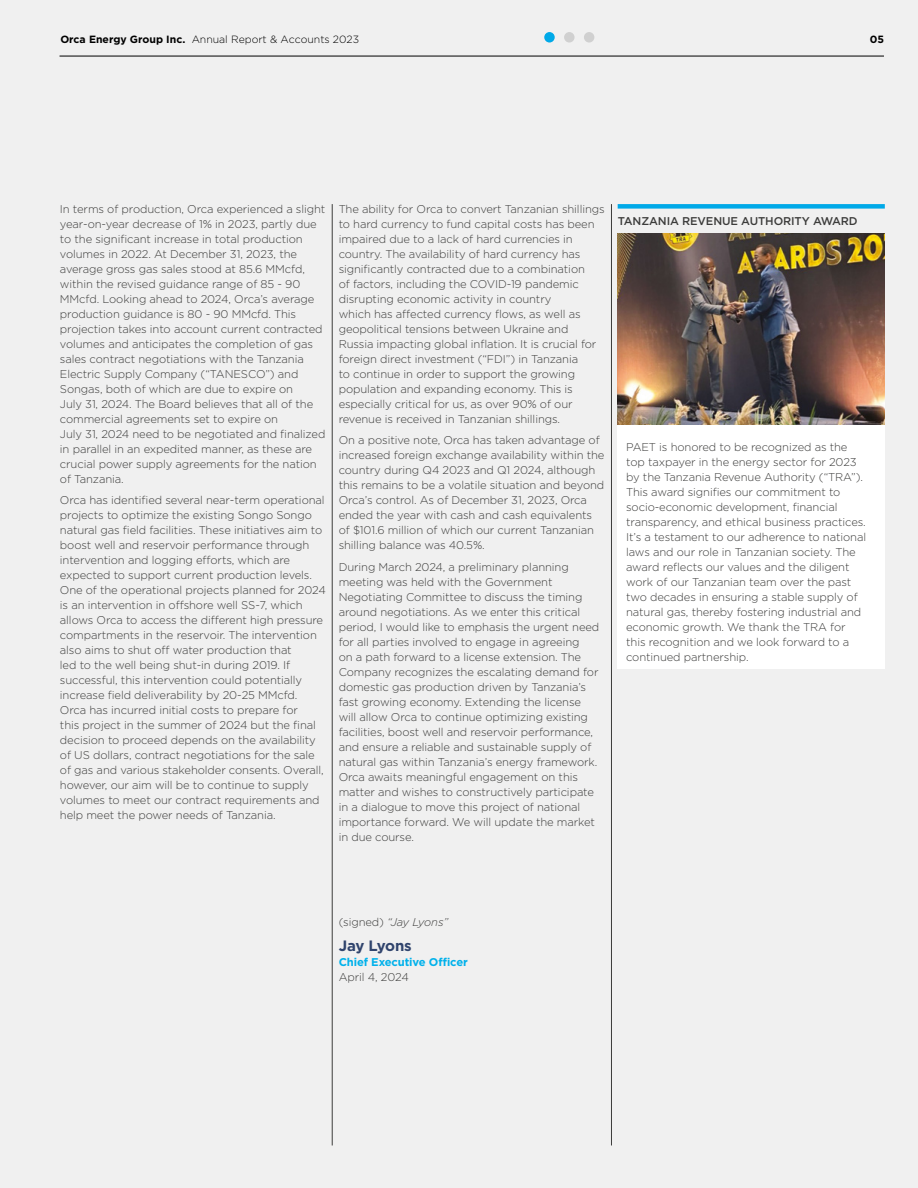
<style>
.page{position:relative;width:918px;height:1188px;background:#f0f0f0}
.page>*{position:absolute;margin:0;border:0;box-sizing:border-box;transform-origin:0 0}
.t1{font:700 15px "Gotham";letter-spacing:-.02em;color:#30446d}
.t2{font:300 11.25px/15px "Gotham";letter-spacing:-.01em;color:#3c3c3b}
.t3{font:500 11.25px "Gotham";letter-spacing:-.01em;color:#3c3c3b}
.t4{font:700 11.25px "Gotham";letter-spacing:-.01em;color:#00b1eb}
.t5{font:italic 300 11.25px "Gotham";letter-spacing:-.02em;color:#3c3c3b}
.t6{font:300 10.5px "Gotham";color:#000}
.t7{font:700 10.5px "Gotham";color:#000}
.s1{font-weight:700}
.s2{font-style:normal}
</style>
<div class="page">
<div style="left:618px;top:425px;width:267px;height:244px;background:#fff"></div>
<hr style="left:611px;top:204px;width:1px;height:941px;background:#3c3c3b">
<hr style="left:332px;top:204px;width:1px;height:941px;background:#3c3c3b">
<img style="left:618px;top:234px;width:267px;height:191px">
<div style="left:618px;top:204px;width:267px;height:5px;background:#00a9e8"></div>
<hr style="left:60px;top:56px;width:824px;height:1px;background:#000">
<div style="left:544px;top:32px;width:11px;height:11px;background:#00a9e8;border-radius:50%"></div>
<div style="left:564px;top:32px;width:11px;height:11px;background:#d0d0d0;border-radius:50%"></div>
<div style="left:584px;top:32px;width:10px;height:11px;background:#d0d0d0;border-radius:50%"></div>
<p class="t6" style="left:60px;top:32px;width:300px"><span class="s1">Orca Energy Group Inc.</span> Annual Report &amp; Accounts 2023</p>
<p class="t7" style="left:870px;top:32px;width:16px">05</p>
<p class="t2" style="left:60px;top:201px;width:267px">In terms of production, Orca experienced a slight year-on-year decrease of 1% in 2023, partly due to the significant increase in total production volumes in 2022. At December 31, 2023, the average gross gas sales stood at 85.6 MMcfd, within the revised guidance range of 85 - 90<br>MMcfd. Looking ahead to 2024, Orca’s average production guidance is 80 - 90 MMcfd. This projection takes into account current contracted volumes and anticipates the completion of gas sales contract negotiations with the Tanzania Electric Supply Company (“TANESCO”) and Songas, both of which are due to expire on<br>July 31, 2024. The Board believes that all of the commercial agreements set to expire on<br>July 31, 2024 need to be negotiated and finalized in parallel in an expedited manner, as these are crucial power supply agreements for the nation of Tanzania.</p>
<p class="t2" style="left:60px;top:493px;width:267px">Orca has identified several near-term operational projects to optimize the existing Songo Songo natural gas field facilities. These initiatives aim to boost well and reservoir performance through intervention and logging efforts, which are expected to support current production levels.<br>One of the operational projects planned for 2024 is an intervention in offshore well SS-7, which allows Orca to access the different high pressure compartments in the reservoir. The intervention also aims to shut off water production that<br>led to the well being shut-in during 2019. If successful, this intervention could potentially increase field deliverability by 20-25 MMcfd.<br>Orca has incurred initial costs to prepare for<br>this project in the summer of 2024 but the final decision to proceed depends on the availability of US dollars, contract negotiations for the sale of gas and various stakeholder consents. Overall, however, our aim will be to continue to supply volumes to meet our contract requirements and help meet the power needs of Tanzania.</p>
<p class="t2" style="left:339px;top:201px;width:268px">The ability for Orca to convert Tanzanian shillings to hard currency to fund capital costs has been impaired due to a lack of hard currencies in country. The availability of hard currency has significantly contracted due to a combination<br>of factors, including the COVID-19 pandemic disrupting economic activity in country<br>which has affected currency flows, as well as geopolitical tensions between Ukraine and Russia impacting global inflation. It is crucial for foreign direct investment (“FDI”) in Tanzania<br>to continue in order to support the growing population and expanding economy. This is especially critical for us, as over 90% of our revenue is received in Tanzanian shillings.</p>
<p class="t2" style="left:339px;top:433px;width:267px">On a positive note, Orca has taken advantage of increased foreign exchange availability within the country during Q4 2023 and Q1 2024, although this remains to be a volatile situation and beyond Orca’s control. As of December 31, 2023, Orca ended the year with cash and cash equivalents of $101.6 million of which our current Tanzanian shilling balance was 40.5%.</p>
<p class="t2" style="left:339px;top:559px;width:262px">During March 2024, a preliminary planning meeting was held with the Government Negotiating Committee to discuss the timing around negotiations. As we enter this critical period, I would like to emphasis the urgent need for all parties involved to engage in agreeing<br>on a path forward to a license extension. The Company recognizes the escalating demand for domestic gas production driven by Tanzania’s fast growing economy. Extending the license will allow Orca to continue optimizing existing facilities, boost well and reservoir performance, and ensure a reliable and sustainable supply of natural gas within Tanzania’s energy framework.<br>Orca awaits meaningful engagement on this matter and wishes to constructively participate in a dialogue to move this project of national importance forward. We will update the market in due course.</p>
<p class="t3" style="left:618px;top:214px;width:242px">TANZANIA REVENUE AUTHORITY AWARD</p>
<p class="t2" style="left:626px;top:439px;width:241px">PAET is honored to be recognized as the top taxpayer in the energy sector for 2023 by the Tanzania Revenue Authority (“TRA”).<br>This award signifies our commitment to socio-economic development, financial transparency, and ethical business practices.<br>It’s a testament to our adherence to national laws and our role in Tanzanian society. The award reflects our values and the diligent work of our Tanzanian team over the past two decades in ensuring a stable supply of natural gas, thereby fostering industrial and economic growth. We thank the TRA for this recognition and we look forward to a continued partnership.</p>
<p class="t5" style="left:339px;top:915px;width:111px"><span class="s2">(signed)</span> “Jay Lyons”</p>
<h1 class="t1" style="left:339px;top:935px;width:75px">Jay Lyons</h1>
<p class="t4" style="left:339px;top:954px;width:131px">Chief Executive Officer</p>
<p class="t2" style="left:339px;top:969px;width:72px">April 4, 2024</p>
</div>
